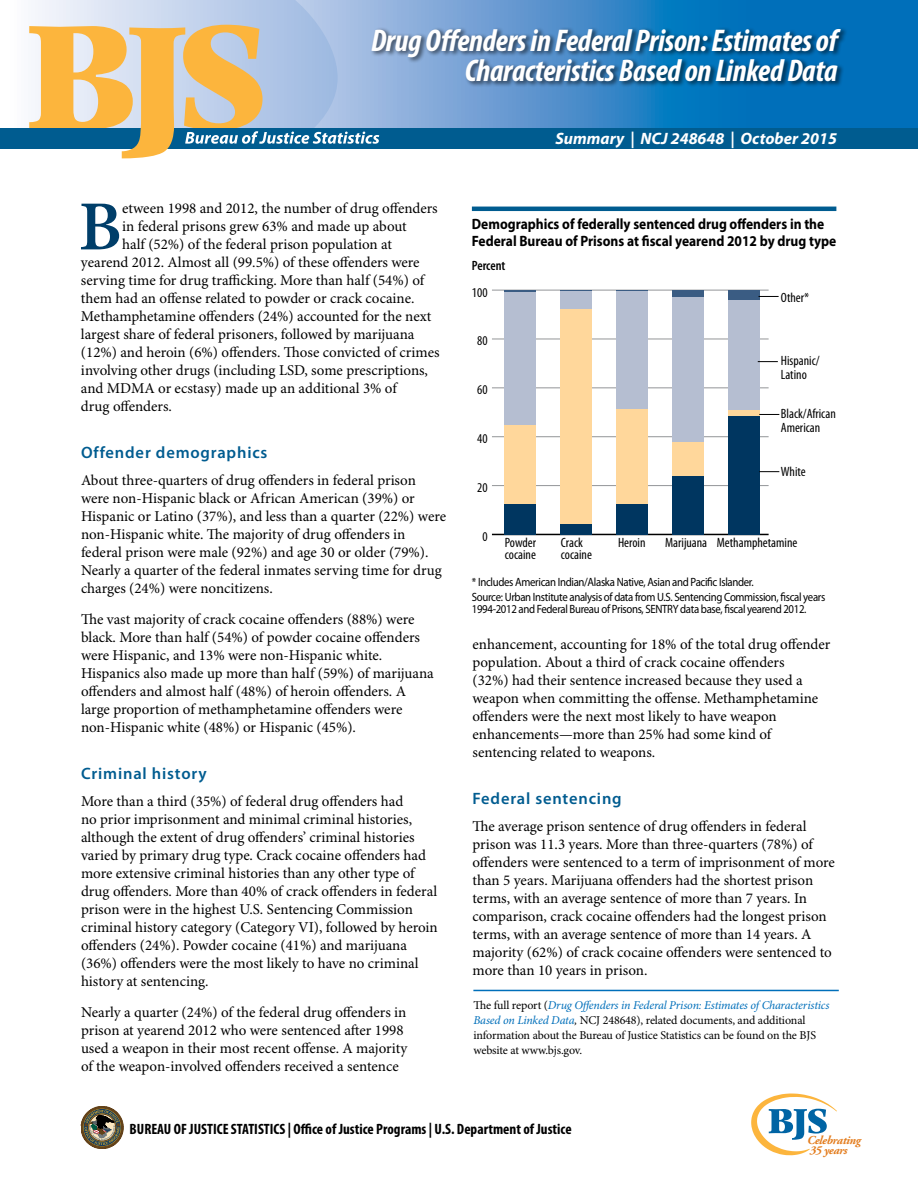
<style>
.page{position:relative;width:918px;height:1188px;background:#fff}
.page>*{position:absolute;margin:0;border:0;box-sizing:border-box;transform-origin:0 0}
.t1{font:600 70.35px "Minion Pro";color:#003e69}
.t2{font:italic 700 condensed 31.5px/30px "Myriad Pro";letter-spacing:-.01em;color:#fff;text-align:right}
.t3{font:600 16.5px "Myriad Pro";letter-spacing:.05em;color:#005c90}
.t4{font:italic 700 16.5px "Myriad Pro";color:#fff}
.t5{font:15px/18px "Minion Pro";color:#000}
.t6{font:700 15px/16.5px "Myriad Pro";color:#000;scale:.9 1}
.t7{font:700 condensed 15px "Myriad Pro";color:#000}
.t8{font:condensed 13.5px/13.5px "Myriad Pro";color:#000}
.t9{font:600 condensed 13.5px "Myriad Pro";letter-spacing:-.005em;color:#000}
.t10{font:italic 700 12.15px/9.4px "Adobe Garamond Pro";letter-spacing:-.03em;color:#e37c1d}
.t11{font:12px/15px "Minion Pro";letter-spacing:-.01em;color:#000}
.t12{font:12px/15.3px "Myriad Pro";letter-spacing:-.03em;color:#000;scale:.9 1}
.s1{font-style:italic;color:#006fba}
.s2{font-style:italic}
</style>
<div class="page">
<svg style="left:751px;top:1094px;width:86px;height:61px"></svg>
<svg style="left:81px;top:1106px;width:42px;height:43px"></svg>
<svg style="left:35px;top:0;width:210px;height:25px"></svg>
<svg style="left:245px;top:0;width:673px;height:128px"></svg>
<div style="left:0;top:128px;width:918px;height:21px;background:#005c90"></div>
<svg style="left:29px;top:25px;width:350px;height:133px"></svg>
<div style="left:370px;top:27px;width:478px;height:61px;background:#000;opacity:.5"></div>
<hr style="left:492px;top:534px;width:277px;height:1px;background:#000">
<hr style="left:492px;top:485px;width:277px;height:1px;background:#939598">
<hr style="left:492px;top:436px;width:277px;height:1px;background:#939598">
<hr style="left:492px;top:387px;width:277px;height:1px;background:#939598">
<hr style="left:492px;top:339px;width:277px;height:1px;background:#939598">
<hr style="left:492px;top:290px;width:277px;height:1px;background:#939598">
<hr style="left:504px;top:290px;width:32px;height:2px;background:#3a5c83">
<hr style="left:560px;top:290px;width:32px;height:2px;background:#3a5c83">
<hr style="left:616px;top:290px;width:31px;height:2px;background:#3a5c83">
<div style="left:672px;top:290px;width:31px;height:8px;background:#3a5c83"></div>
<div style="left:728px;top:290px;width:31px;height:10px;background:#3a5c83"></div>
<div style="left:504px;top:292px;width:32px;height:133px;background:#b5bed1"></div>
<div style="left:560px;top:292px;width:32px;height:17px;background:#b5bed1"></div>
<div style="left:616px;top:292px;width:31px;height:117px;background:#b5bed1"></div>
<div style="left:672px;top:298px;width:31px;height:144px;background:#b5bed1"></div>
<div style="left:728px;top:300px;width:31px;height:110px;background:#b5bed1"></div>
<div style="left:504px;top:425px;width:32px;height:79px;background:#ffd79b"></div>
<div style="left:560px;top:309px;width:32px;height:215px;background:#ffd79b"></div>
<div style="left:616px;top:409px;width:31px;height:95px;background:#ffd79b"></div>
<div style="left:672px;top:442px;width:31px;height:34px;background:#ffd79b"></div>
<div style="left:728px;top:410px;width:31px;height:6px;background:#ffd79b"></div>
<div style="left:504px;top:504px;width:32px;height:30px;background:#003660"></div>
<div style="left:560px;top:524px;width:32px;height:10px;background:#003660"></div>
<div style="left:616px;top:504px;width:31px;height:30px;background:#003660"></div>
<div style="left:672px;top:476px;width:31px;height:58px;background:#003660"></div>
<div style="left:728px;top:416px;width:31px;height:118px;background:#003660"></div>
<svg style="left:759px;top:296px;width:20px;height:1px"></svg>
<svg style="left:758px;top:361px;width:20px;height:1px"></svg>
<svg style="left:759px;top:414px;width:20px;height:1px"></svg>
<svg style="left:759px;top:471px;width:20px;height:1px"></svg>
<hr style="left:472px;top:207px;width:364px;height:4px;background:#005c90">
<hr style="left:473px;top:990px;width:366px;height:1px;background:#006fba">
<h2 class="t2" style="left:371px;top:25px;width:468px">Drug Offenders in Federal Prison: Estimates of<br>Characteristics Based on Linked Data</h2>
<h1 class="t1" style="left:79px;top:185px;width:45px">B</h1>
<p class="t5" style="left:122px;top:200px;width:317px">etween 1998 and 2012, the number of drug offenders</p>
<p class="t5" style="left:122px;top:218px;width:286px">in federal prisons grew 63% and made up about</p>
<p class="t5" style="left:122px;top:236px;width:271px">half (52%) of the federal prison population at</p>
<p class="t5" style="left:81px;top:254px;width:340px">yearend 2012. Almost all (99.5%) of these offenders were</p>
<p class="t5" style="left:81px;top:272px;width:345px">serving time for drug trafficking. More than half (54%) of</p>
<p class="t5" style="left:81px;top:290px;width:335px">them had an offense related to powder or crack cocaine.</p>
<p class="t5" style="left:81px;top:308px;width:352px">Methamphetamine offenders (24%) accounted for the next</p>
<p class="t5" style="left:81px;top:326px;width:335px">largest share of federal prisoners, followed by marijuana</p>
<p class="t5" style="left:81px;top:344px;width:360px">(12%) and heroin (6%) offenders. Those convicted of crimes</p>
<p class="t5" style="left:81px;top:362px;width:349px">involving other drugs (including LSD, some prescriptions,</p>
<p class="t5" style="left:81px;top:380px;width:317px">and MDMA or ecstasy) made up an additional 3% of</p>
<p class="t5" style="left:81px;top:398px;width:92px">drug offenders.</p>
<p class="t3" style="left:81px;top:442px;width:188px">Offender demographics</p>
<p class="t5" style="left:81px;top:472px;width:367px">About three-quarters of drug offenders in federal prison were non-Hispanic black or African American (39%) or Hispanic or Latino (37%), and less than a quarter (22%) were non-Hispanic white. The majority of drug offenders in federal prison were male (92%) and age 30 or older (79%).<br>Nearly a quarter of the federal inmates serving time for drug charges (24%) were noncitizens.</p>
<p class="t5" style="left:81px;top:611px;width:354px">The vast majority of crack cocaine offenders (88%) were black. More than half (54%) of powder cocaine offenders were Hispanic, and 13% were non-Hispanic white.<br>Hispanics also made up more than half (59%) of marijuana offenders and almost half (48%) of heroin offenders. A large proportion of methamphetamine offenders were non-Hispanic white (48%) or Hispanic (45%).</p>
<p class="t3" style="left:81px;top:763px;width:127px">Criminal history</p>
<p class="t5" style="left:81px;top:793px;width:358px">More than a third (35%) of federal drug offenders had<br>no prior imprisonment and minimal criminal histories, although the extent of drug offenders’ criminal histories varied by primary drug type. Crack cocaine offenders had more extensive criminal histories than any other type of drug offenders. More than 40% of crack offenders in federal prison were in the highest U.S. Sentencing Commission criminal history category (Category VI), followed by heroin offenders (24%). Powder cocaine (41%) and marijuana (36%) offenders were the most likely to have no criminal history at sentencing.</p>
<p class="t5" style="left:81px;top:1004px;width:328px">Nearly a quarter (24%) of the federal drug offenders in prison at yearend 2012 who were sentenced after 1998 used a weapon in their most recent offense. A majority of the weapon-involved offenders received a sentence</p>
<p class="t4" style="left:555px;top:127px;width:283px">Summary | NCJ 248648 | October 2015</p>
<p class="t6" style="left:472px;top:215px;width:406px">Demographics of federally sentenced drug offenders in the<br>Federal Bureau of Prisons at fiscal yearend 2012 by drug type</p>
<p class="t9" style="left:472px;top:258px;width:35px">Percent</p>
<p class="t8" style="left:472px;top:285px;width:17px">100</p>
<p class="t8" style="left:477px;top:334px;width:12px">80</p>
<p class="t8" style="left:477px;top:383px;width:12px">60</p>
<p class="t8" style="left:477px;top:432px;width:12px">40</p>
<p class="t8" style="left:477px;top:481px;width:12px">20</p>
<p class="t8" style="left:482px;top:530px;width:7px">0</p>
<p class="t8" style="left:505px;top:536px;width:33px;line-height:12px">Powder cocaine</p>
<p class="t8" style="left:781px;top:290px;width:30px">Other*</p>
<p class="t8" style="left:781px;top:354px;width:40px">Hispanic/<br>Latino</p>
<p class="t8" style="left:781px;top:407px;width:56px">Black/African<br>American</p>
<p class="t8" style="left:781px;top:465px;width:26px">White</p>
<p class="t8" style="left:561px;top:536px;width:24px">Crack</p>
<p class="t8" style="left:618px;top:536px;width:29px">Heroin</p>
<p class="t8" style="left:665px;top:536px;width:134px">Marijuana Methamphetamine</p>
<p class="t8" style="left:561px;top:548px;width:33px">cocaine</p>
<p class="t12" style="left:472px;top:574px;width:394px">* Includes American Indian/Alaska Native, Asian and Pacific Islander.<br>Source: Urban Institute analysis of data from U.S. Sentencing Commission, fiscal years</p>
<p class="t12" style="left:472px;top:601px;width:373px">1994-2012 and Federal Bureau of Prisons, SENTRY data base, fiscal yearend 2012.</p>
<p class="t5" style="left:472px;top:636px;width:359px">enhancement, accounting for 18% of the total drug offender population. About a third of crack cocaine offenders<br>(32%) had their sentence increased because they used a weapon when committing the offense. Methamphetamine offenders were the next most likely to have weapon enhancements—more than 25% had some kind of sentencing related to weapons.</p>
<p class="t3" style="left:472px;top:788px;width:151px">Federal sentencing</p>
<p class="t5" style="left:472px;top:818px;width:364px">The average prison sentence of drug offenders in federal prison was 11.3 years. More than three-quarters (78%) of offenders were sentenced to a term of imprisonment of more than 5 years. Marijuana offenders had the shortest prison terms, with an average sentence of more than 7 years. In comparison, crack cocaine offenders had the longest prison terms, with an average sentence of more than 14 years. A majority (62%) of crack cocaine offenders were sentenced to more than 10 years in prison.</p>
<p class="t11" style="left:473px;top:998px;width:358px">The full report (<span class="s1">Drug Offenders in Federal Prison: Estimates of Characteristics Based on Linked Data</span><span class="s2">,</span> NCJ 248648), related documents, and additional information about the Bureau of Justice Statistics can be found on the BJS website at www.bjs.gov.</p>
<p class="t7" style="left:130px;top:1119px;width:444px">BUREAU OF JUSTICE STATISTICS | Office of Justice Programs | U.S. Department of Justice</p>
<p class="t10" style="left:807px;top:1136px;width:55px">Celebrating<br>35 years</p>
</div>
